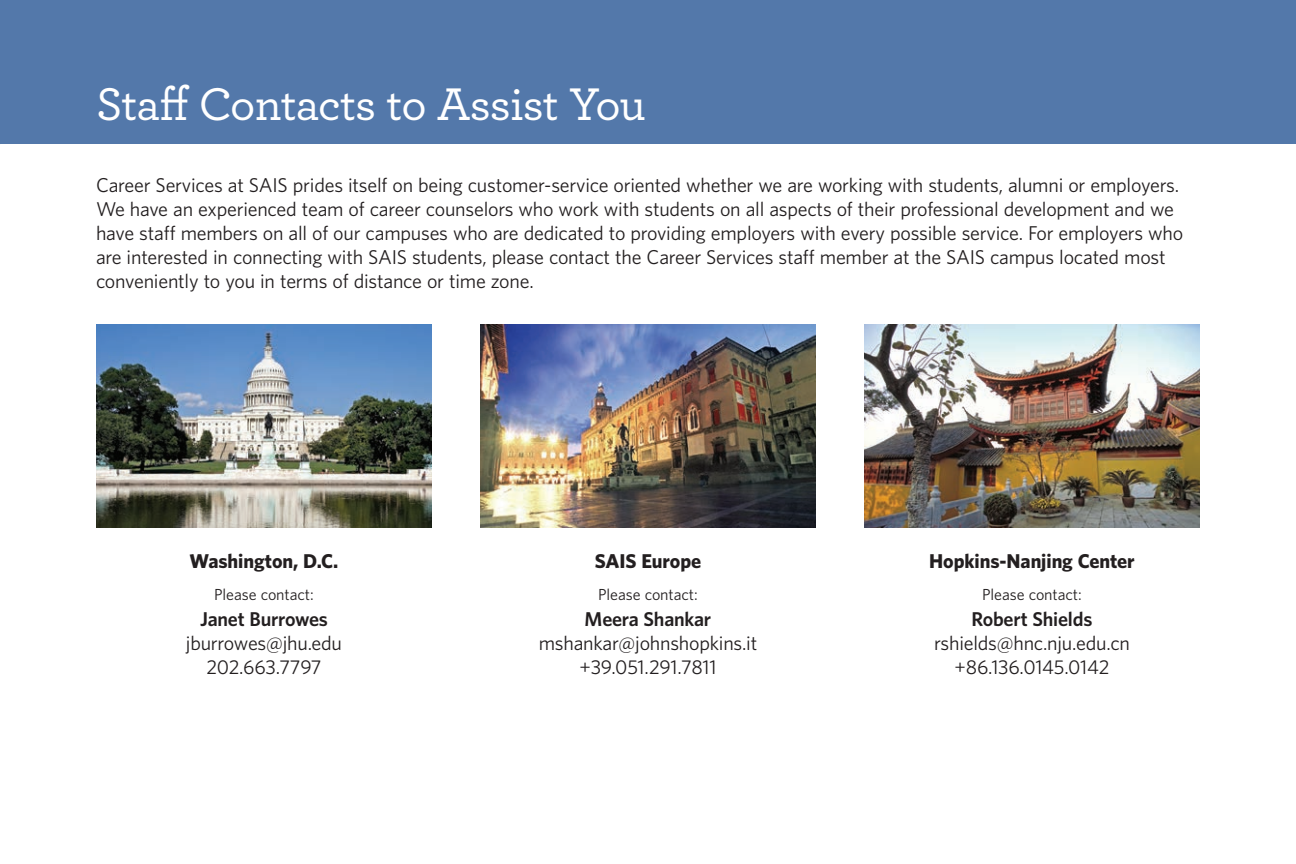
<style>
.page{position:relative;width:1296px;height:864px;background:#fff}
.page>*{position:absolute;margin:0;border:0;box-sizing:border-box;transform-origin:0 0}
.Section_Title{font:500 48px "Archer";letter-spacing:-.02em;color:#fff}
.Sector_Text{font:20px/24px "Whitney";letter-spacing:-.01em;color:#231f20}
.contact_info{font:20px "Whitney";letter-spacing:-.01em;color:#231f20}
.contact_subhead{font:700 20px "Whitney";letter-spacing:-.005em;color:#231f20}
.contact_name{font:600 20px "Whitney";letter-spacing:-.01em;color:#231f20}
.please_contact{font:16px "Whitney";letter-spacing:-.005em;color:#231f20}
</style>
<div class="page">
<div style="left:0;top:0;width:1296px;height:144px;background:#5378aa"></div>
<img style="left:480px;top:324px;width:336px;height:204px">
<img style="left:96px;top:324px;width:336px;height:204px">
<img style="left:864px;top:324px;width:336px;height:204px">
<p class="Section_Title" style="left:96px;top:70px;width:552px">Staff Contacts to Assist You</p>
<p class="Sector_Text" style="left:96px;top:173px;width:1089px">Career Services at SAIS prides itself on being customer-service oriented whether we are working with students, alumni or employers.<br>We have an experienced team of career counselors who work with students on all aspects of their professional development and we have staff members on all of our campuses who are dedicated to providing employers with every possible service. For employers who are interested in connecting with SAIS students, please contact the Career Services staff member at the SAIS campus located most conveniently to you in terms of distance or time zone.</p>
<p class="contact_subhead" style="left:190px;top:548px;width:150px">Washington, D.C.</p>
<p class="please_contact" style="left:214px;top:584px;width:101px">Please contact:</p>
<p class="contact_name" style="left:200px;top:606px;width:129px">Janet Burrowes</p>
<p class="contact_info" style="left:186px;top:630px;width:158px">jburrowes@jhu.edu</p>
<p class="contact_info" style="left:206px;top:654px;width:117px">202.663.7797</p>
<p class="contact_subhead" style="left:595px;top:548px;width:108px">SAIS Europe</p>
<p class="please_contact" style="left:598px;top:584px;width:101px">Please contact:</p>
<p class="contact_name" style="left:585px;top:606px;width:128px">Meera Shankar</p>
<p class="contact_info" style="left:539px;top:630px;width:220px">mshankar@johnshopkins.it</p>
<p class="contact_info" style="left:580px;top:654px;width:138px">+39.051.291.7811</p>
<p class="contact_subhead" style="left:929px;top:548px;width:207px">Hopkins-Nanjing Center</p>
<p class="please_contact" style="left:982px;top:584px;width:101px">Please contact:</p>
<p class="contact_name" style="left:972px;top:606px;width:122px">Robert Shields</p>
<p class="contact_info" style="left:934px;top:630px;width:197px">rshields@hnc.nju.edu.cn</p>
<p class="contact_info" style="left:955px;top:654px;width:156px">+86.136.0145.0142</p>
</div>
